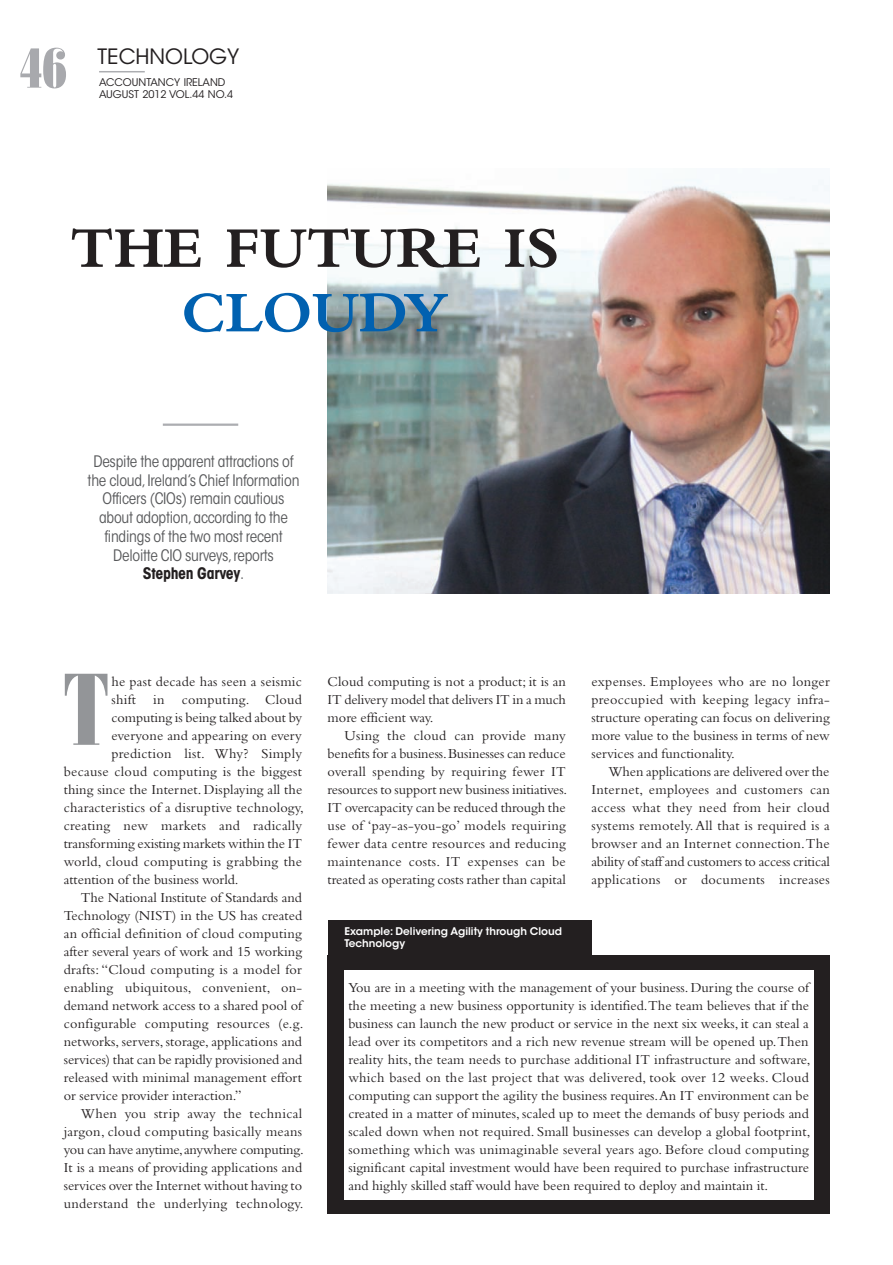
<style>
.page{position:relative;width:893px;height:1265px;background:#fff}
.page>*{position:absolute;margin:0;border:0;box-sizing:border-box;transform-origin:0 0}
.t1{font:900 106.5px "Bodoni RR Cond";color:#939598}
.t2{font:900 61.5px "Bodoni RR Cond";color:#a8a9ad}
.t3{font:700 60px "Bembo Std";color:#231f20}
.t4{font:700 60px "Bembo Std";color:#0161b0}
.t5{font:21px "ITC Avant Garde Std";color:#231f20}
.t6{font:condensed 15.75px/18.8px "ITC Avant Garde Std";letter-spacing:-.015em;color:#57585a;text-align:center}
.t7{font:14.25px/18px "Bembo Std";color:#231f20;text-align:justify}
.t8{font:14.25px "Bembo Std";letter-spacing:.02em;color:#231f20}
.t9{font:600 10.5px/12px "ITC Avant Garde Std";color:#fff}
.t10{font:10.5px/12px "ITC Avant Garde Std";color:#231f20}
.s1{font-weight:700;color:#231f20}
</style>
<div class="page">
<hr style="left:99px;top:71px;width:46px;height:1px;background:#acadb1">
<img style="left:327px;top:179px;width:502px;height:414px">
<hr style="left:163px;top:423px;width:75px;height:3px;background:#acadb1">
<div style="left:327px;top:955px;width:502px;height:258px;background:#231f20"></div>
<div style="left:344px;top:969px;width:469px;height:230px;background:#fff"></div>
<div style="left:327px;top:920px;width:264px;height:39px;background:#231f20"></div>
<h2 class="t2" style="left:20px;top:30px;width:48px">46</h2>
<h3 class="t5" style="left:98px;top:48px;width:143px">TECHNOLOGY</h3>
<p class="t10" style="left:99px;top:77px;width:136px">ACCOUNTANCY IRELAND<br>AUGUST 2012 VOL.44 NO.4</p>
<h3 class="t3" style="left:70px;top:227px;width:491px">THE FUTURE IS</h3>
<h3 class="t4" style="left:181px;top:291px;width:269px">CLOUDY</h3>
<p class="t6" style="left:88px;top:453px;width:213px">Despite the apparent attractions of the cloud, Ireland’s Chief Information<br>Officers (CIOs) remain cautious about adoption, according to the findings of the two most recent<br>Deloitte CIO surveys, reports<br><span class="s1">Stephen Garvey</span>.</p>
<h1 class="t1" style="left:64px;top:645px;width:46px">T</h1>
<p class="t7" style="left:111px;top:673px;width:192px">he past decade has seen a seismic</p>
<p class="t8" style="left:111px;top:694px;width:192px">shift in computing. Cloud</p>
<p class="t7" style="left:111px;top:709px;width:192px">computing is being talked about by</p>
<p class="t7" style="left:111px;top:727px;width:192px">everyone and appearing on every</p>
<p class="t8" style="left:111px;top:748px;width:192px">prediction list. Why? Simply</p>
<p class="t8" style="left:64px;top:766px;width:240px">because cloud computing is the biggest</p>
<p class="t7" style="left:64px;top:781px;width:240px">thing since the Internet. Displaying all the</p>
<p class="t8" style="left:64px;top:802px;width:241px">characteristics of a disruptive technology,</p>
<p class="t8" style="left:64px;top:820px;width:240px">creating new markets and radically</p>
<p class="t7" style="left:64px;top:835px;width:240px">transforming existing markets within the IT</p>
<p class="t8" style="left:64px;top:856px;width:240px">world, cloud computing is grabbing the</p>
<p class="t7" style="left:64px;top:871px;width:176px">attention of the business world.</p>
<p class="t7" style="left:81px;top:889px;width:223px">The National Institute of Standards and</p>
<p class="t7" style="left:64px;top:907px;width:240px">Technology (NIST) in the US has created</p>
<p class="t7" style="left:64px;top:925px;width:239px">an official definition of cloud computing</p>
<p class="t7" style="left:64px;top:943px;width:240px">after several years of work and 15 working</p>
<p class="t8" style="left:64px;top:964px;width:240px">drafts: “Cloud computing is a model for</p>
<p class="t8" style="left:64px;top:982px;width:240px">enabling ubiquitous, convenient, on-</p>
<p class="t7" style="left:64px;top:997px;width:240px">demand network access to a shared pool of</p>
<p class="t8" style="left:64px;top:1018px;width:241px">configurable computing resources (e.g.</p>
<p class="t7" style="left:64px;top:1033px;width:239px">networks, servers, storage, applications and</p>
<p class="t7" style="left:64px;top:1051px;width:240px">services) that can be rapidly provisioned and</p>
<p class="t7" style="left:64px;top:1069px;width:239px">released with minimal management effort</p>
<p class="t7" style="left:64px;top:1087px;width:179px">or service provider interaction.”</p>
<p class="t8" style="left:81px;top:1108px;width:223px">When you strip away the technical</p>
<p class="t8" style="left:64px;top:1126px;width:240px">jargon, cloud computing basically means</p>
<p class="t7" style="left:64px;top:1141px;width:241px">you can have anytime, anywhere computing.</p>
<p class="t7" style="left:64px;top:1159px;width:240px">It is a means of providing applications and</p>
<p class="t7" style="left:64px;top:1177px;width:240px">services over the Internet without having to</p>
<p class="t8" style="left:64px;top:1198px;width:241px">understand the underlying technology.</p>
<p class="t7" style="left:327px;top:673px;width:240px">Cloud computing is not a product; it is an IT delivery model that delivers IT in a much more efficient way.</p>
<p class="t7" style="left:327px;top:727px;width:241px;text-indent:17px">Using the cloud can provide many benefits for a business. Businesses can reduce overall spending by requiring fewer IT resources to support new business initiatives.<br>IT overcapacity can be reduced through the use of ‘pay-as-you-go’ models requiring fewer data centre resources and reducing maintenance costs. IT expenses can be treated as operating costs rather than capital</p>
<p class="t9" style="left:344px;top:926px;width:219px">Example: Delivering Agility through Cloud<br>Technology</p>
<p class="t7" style="left:591px;top:673px;width:240px">expenses. Employees who are no longer preoccupied with keeping legacy infra&shy;structure operating can focus on delivering more value to the business in terms of new services and functionality.</p>
<p class="t7" style="left:591px;top:763px;width:240px;text-indent:17px">When applications are delivered over the Internet, employees and customers can access what they need from heir cloud systems remotely. All that is required is a browser and an Internet connection. The ability of staff and customers to access critical applications or documents increases</p>
<p class="t7" style="left:348px;top:979px;width:463px;text-align:left">You are in a meeting with the management of your business. During the course of the meeting a new business opportunity is identified.The team believes that if the business can launch the new product or service in the next six weeks, it can steal a lead over its competitors and a rich new revenue stream will be opened up.Then reality hits, the team needs to purchase additional IT infrastructure and software, which based on the last project that was delivered, took over 12 weeks. Cloud computing can support the agility the business requires. An IT environment can be created in a matter of minutes, scaled up to meet the demands of busy periods and scaled down when not required. Small businesses can develop a global footprint, something which was unimaginable several years ago. Before cloud computing significant capital investment would have been required to purchase infrastructure and highly skilled staff would have been required to deploy and maintain it.</p>
</div>
